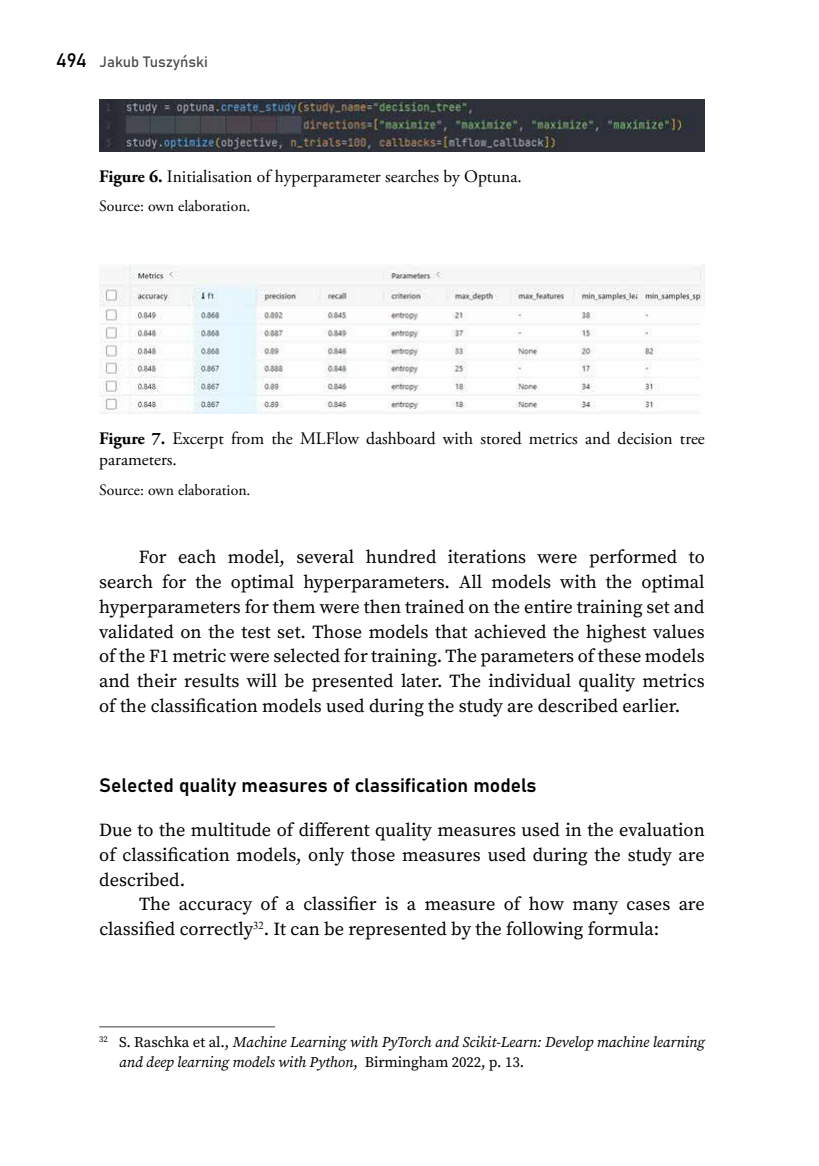
<style>
.page{position:relative;width:819px;height:1166px;background:#fff}
.page>*{position:absolute;margin:0;border:0;box-sizing:border-box;transform-origin:0 0}
.t1{font:19.25px "Bahnschrift";color:#000}
.t2{font:18.38px/24.8px "Source Serif Variable";color:#000;text-align:justify}
.t3{font:17.5px/21px "Adobe Garamond Pro";color:#000}
.t4{font:15.75px "Adobe Garamond Pro";color:#000}
.t5{font:italic 14.88px/19.9px "Source Serif Variable";letter-spacing:-.005em;color:#000}
.t6{font:14.88px "Bahnschrift";color:#4a4a49}
.s1{font-size:19.25px;color:#000}
.s2{font-weight:700}
.s3{font-style:normal}
</style>
<div class="page">
<img style="left:99px;top:99px;width:605px;height:52px">
<img style="left:99px;top:264px;width:605px;height:149px">
<hr style="left:99px;top:1026px;width:176px;height:1px;background:#3c3c3b">
<p class="t6" style="left:56px;top:51px;width:153px"><span class="s1">494</span> Jakub Tuszyński</p>
<p class="t3" style="left:99px;top:167px;width:424px"><span class="s2">Figure 6.</span> Initialisation of hyperparameter searches by Optuna.</p>
<p class="t4" style="left:99px;top:197px;width:153px">Source: own elaboration.</p>
<p class="t3" style="left:99px;top:429px;width:607px"><span class="s2">Figure 7.</span> Excerpt from the MLFlow dashboard with stored metrics and decision tree parameters.</p>
<p class="t4" style="left:99px;top:480px;width:153px">Source: own elaboration.</p>
<p class="t2" style="left:99px;top:544px;width:607px;text-indent:40px">For each model, several hundred iterations were performed to search for the optimal hyperparameters. All models with the optimal hyperparameters for them were then trained on the entire training set and validated on the test set. Those models that achieved the highest values of the F1 metric were selected for training. The parameters of these models and their results will be presented later. The individual quality metrics of the classification models used during the study are described earlier.</p>
<p class="t1" style="left:99px;top:770px;width:439px">Selected quality measures of classification models</p>
<p class="t2" style="left:99px;top:817px;width:607px">Due to the multitude of different quality measures used in the evaluation of classification models, only those measures used during the study are described.</p>
<p class="t2" style="left:99px;top:892px;width:607px;text-indent:40px">The accuracy of a classifier is a measure of how many cases are classified correctly<sup>32</sup>. It can be represented by the following formula:</p>
<p class="t5" style="left:119px;top:1032px;width:587px;text-indent:-20px"><sup>32</sup> <span class="s3">S. Raschka et al.,</span> Machine Learning with PyTorch and Scikit-Learn: Develop machine learning and deep learning models with Python<span class="s3">, Birmingham 2022, p. 13.</span></p>
</div>
